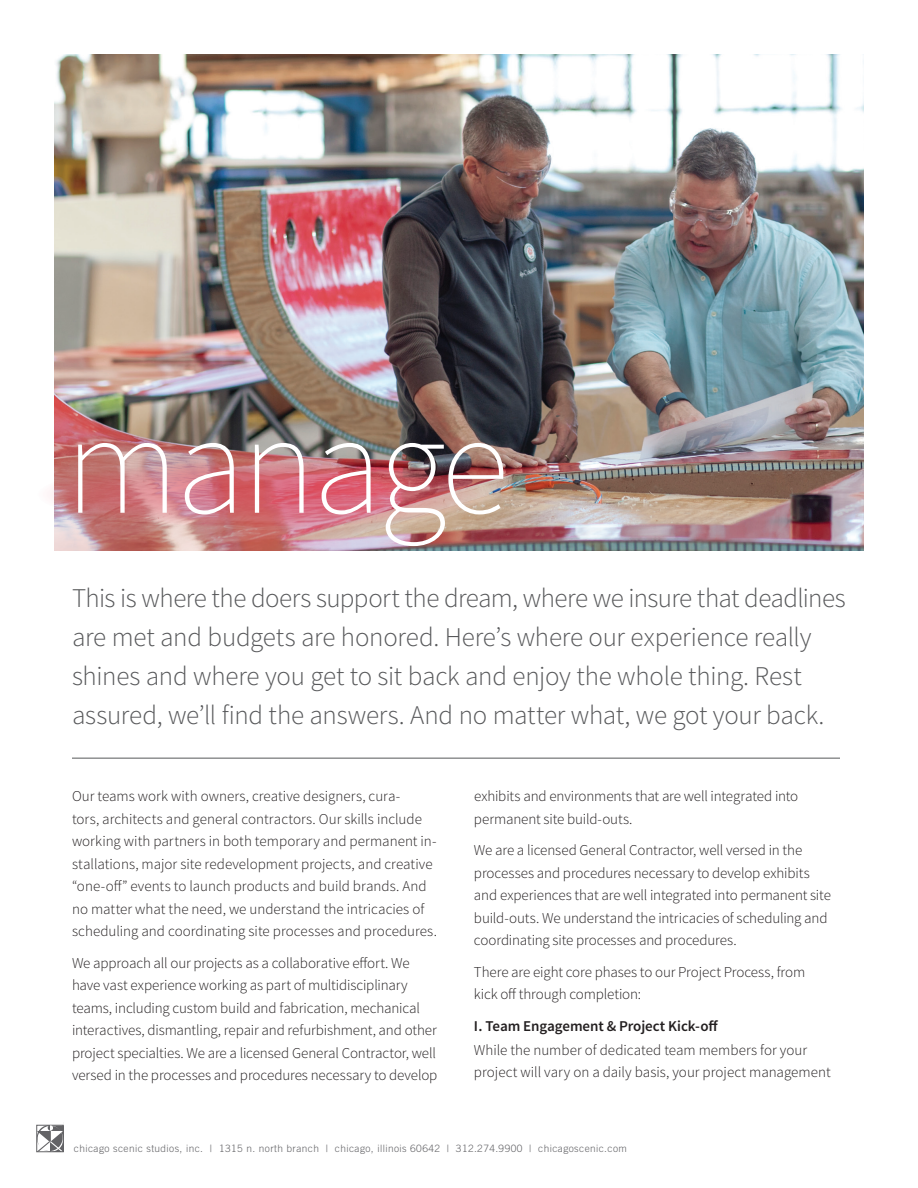
<style>
.page{position:relative;width:918px;height:1188px;background:#fff}
.page>*{position:absolute;margin:0;border:0;box-sizing:border-box;transform-origin:0 0}
.t1{font:200 142.5px "Source Sans Pro";letter-spacing:-.03em;color:#fff}
.t2{font:300 27px/39px "Source Sans Pro";letter-spacing:-.015em;color:#57585a}
.t3{font:300 15px/22.5px "Source Sans Pro";letter-spacing:-.005em;color:#231f20}
.t4{font:600 15px "Source Sans Pro";letter-spacing:-.01em;color:#231f20}
.t5{font:300 10.2px "Trade Gothic LT Std";letter-spacing:.04em;color:#636366}
</style>
<div class="page">
<img style="left:54px;top:54px;width:810px;height:497px">
<hr style="left:72px;top:758px;width:768px;height:1px;background:#57585a">
<svg style="left:36px;top:1124px;width:28px;height:29px"></svg>
<svg style="left:36px;top:461px;width:456px;height:67px;background:#ce777e"></svg>
<h1 class="t1" style="left:64px;top:380px;width:446px">manage</h1>
<p class="t2" style="left:72px;top:578px;width:775px">This is where the doers support the dream, where we insure that deadlines are met and budgets are honored. Here’s where our experience really shines and where you get to sit back and enjoy the whole thing. Rest assured, we’ll find the answers. And no matter what, we got your back.</p>
<p class="t3" style="left:72px;top:785px;width:366px">Our teams work with owners, creative designers, cura-<br>tors, architects and general contractors. Our skills include working with partners in both temporary and permanent in&shy;stallations, major site redevelopment projects, and creative “one-off” events to launch products and build brands. And no matter what the need, we understand the intricacies of scheduling and coordinating site processes and procedures.</p>
<p class="t3" style="left:72px;top:952px;width:367px">We approach all our projects as a collaborative effort. We have vast experience working as part of multidisciplinary teams, including custom build and fabrication, mechanical interactives, dismantling, repair and refurbishment, and other project specialties. We are a licensed General Contractor, well versed in the processes and procedures necessary to develop</p>
<p class="t3" style="left:474px;top:785px;width:326px">exhibits and environments that are well integrated into permanent site build-outs.</p>
<p class="t3" style="left:474px;top:839px;width:358px">We are a licensed General Contractor, well versed in the processes and procedures necessary to develop exhibits and experiences that are well integrated into permanent site build-outs. We understand the intricacies of scheduling and coordinating site processes and procedures.</p>
<p class="t3" style="left:474px;top:961px;width:333px">There are eight core phases to our Project Process, from kick off through completion:</p>
<p class="t4" style="left:474px;top:1016px;width:246px">I. Team Engagement &amp; Project Kick-off</p>
<p class="t3" style="left:474px;top:1039px;width:358px">While the number of dedicated team members for your project will vary on a daily basis, your project management</p>
<p class="t5" style="left:74px;top:1142px;width:554px">chicago scenic studios, inc. | 1315 n. north branch | chicago, illinois 60642 | 312.274.9900 | chicagoscenic.com</p>
</div>
